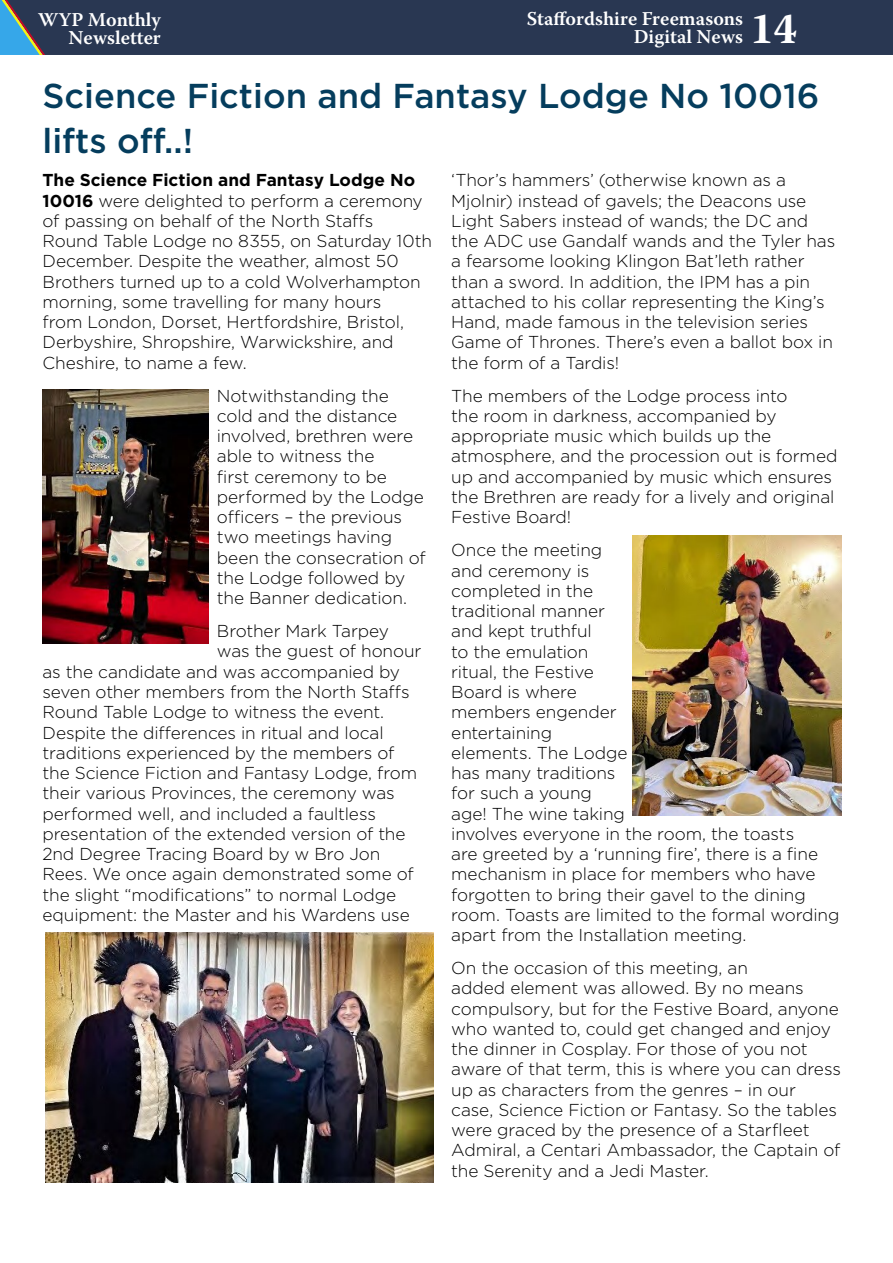
<style>
.page{position:relative;width:893px;height:1263px;background:#fff}
.page>*{position:absolute;margin:0;border:0;box-sizing:border-box;transform-origin:0 0}
.t1{font:700 43.5px "Warnock Pro";color:#fff}
.t2{font:500 34.5px/45px "Gotham";color:#053d5d}
.t3{font:600 19.5px/18px "Warnock Pro";color:#fff;text-align:right}
.t4{font:300 17.25px/20.2px "Gotham";letter-spacing:-.005em;color:#000}
.s1{font-weight:700}
</style>
<div class="page">
<div style="left:47px;top:0;width:846px;height:55px;background:#293752"></div>
<svg style="left:0;top:0;width:47px;height:55px;background:#43718f"></svg>
<img style="left:632px;top:536px;width:210px;height:279px">
<img style="left:43px;top:389px;width:165px;height:255px">
<img style="left:45px;top:933px;width:388px;height:249px">
<p class="t3" style="left:38px;top:10px;width:124px">WYP Monthly<br>Newsletter</p>
<p class="t3" style="left:527px;top:10px;width:218px">Staffordshire Freemasons<br>Digital News</p>
<h1 class="t1" style="left:750px;top:3px;width:49px">14</h1>
<h2 class="t2" style="left:43px;top:73px;width:778px">Science Fiction and Fantasy Lodge No 10016 lifts off..!</h2>
<p class="t4" style="left:43px;top:170px;width:391px"><span class="s1">The Science Fiction and Fantasy Lodge No 10016</span> were delighted to perform a ceremony of passing on behalf of the North Staffs Round Table Lodge no 8355, on Saturday 10th December. Despite the weather, almost 50<br>Brothers turned up to a cold Wolverhampton morning, some travelling for many hours<br>from London, Dorset, Hertfordshire, Bristol, Derbyshire, Shropshire, Warwickshire, and Cheshire, to name a few.</p>
<p class="t4" style="left:217px;top:385px;width:210px">Notwithstanding the cold and the distance involved, brethren were able to witness the<br>first ceremony to be performed by the Lodge officers – the previous two meetings having been the consecration of the Lodge followed by the Banner dedication.</p>
<p class="t4" style="left:217px;top:620px;width:174px">Brother Mark Tarpey</p>
<p class="t4" style="left:217px;top:641px;width:206px">was the guest of honour</p>
<p class="t4" style="left:43px;top:661px;width:359px">as the candidate and was accompanied by</p>
<p class="t4" style="left:43px;top:681px;width:369px">seven other members from the North Staffs</p>
<p class="t4" style="left:43px;top:701px;width:343px">Round Table Lodge to witness the event.</p>
<p class="t4" style="left:43px;top:722px;width:343px">Despite the differences in ritual and local</p>
<p class="t4" style="left:43px;top:742px;width:353px">traditions experienced by the members of</p>
<p class="t4" style="left:43px;top:762px;width:376px">the Science Fiction and Fantasy Lodge, from</p>
<p class="t4" style="left:43px;top:782px;width:354px">their various Provinces, the ceremony was</p>
<p class="t4" style="left:43px;top:803px;width:335px">performed well, and included a faultless</p>
<p class="t4" style="left:43px;top:823px;width:365px">presentation of the extended version of the</p>
<p class="t4" style="left:43px;top:843px;width:339px">2nd Degree Tracing Board by w Bro Jon</p>
<p class="t4" style="left:43px;top:863px;width:373px">Rees. We once again demonstrated some of</p>
<p class="t4" style="left:43px;top:884px;width:355px">the slight “modifications” to normal Lodge</p>
<p class="t4" style="left:43px;top:904px;width:369px">equipment: the Master and his Wardens use</p>
<p class="t4" style="left:451px;top:170px;width:386px">‘Thor’s hammers’ (otherwise known as a Mjolnir) instead of gavels; the Deacons use Light Sabers instead of wands; the DC and the ADC use Gandalf wands and the Tyler has a fearsome looking Klingon Bat’leth rather than a sword. In addition, the IPM has a pin attached to his collar representing the King’s Hand, made famous in the television series Game of Thrones. There’s even a ballot box in the form of a Tardis!</p>
<p class="t4" style="left:451px;top:385px;width:388px">The members of the Lodge process into<br>the room in darkness, accompanied by appropriate music which builds up the atmosphere, and the procession out is formed up and accompanied by music which ensures the Brethren are ready for a lively and original Festive Board!</p>
<p class="t4" style="left:451px;top:539px;width:390px">Once the meeting<br>and ceremony is<br>completed in the<br>traditional manner<br>and kept truthful<br>to the emulation<br>ritual, the Festive<br>Board is where<br>members engender<br>entertaining<br>elements. The Lodge<br>has many traditions<br>for such a young<br>age! The wine taking<br>involves everyone in the room, the toasts<br>are greeted by a ‘running fire’, there is a fine mechanism in place for members who have forgotten to bring their gavel to the dining room. Toasts are limited to the formal wording apart from the Installation meeting.</p>
<p class="t4" style="left:451px;top:957px;width:391px">On the occasion of this meeting, an<br>added element was allowed. By no means compulsory, but for the Festive Board, anyone who wanted to, could get changed and enjoy the dinner in Cosplay. For those of you not aware of that term, this is where you can dress up as characters from the genres – in our case, Science Fiction or Fantasy. So the tables were graced by the presence of a Starfleet Admiral, a Centari Ambassador, the Captain of the Serenity and a Jedi Master.</p>
</div>
